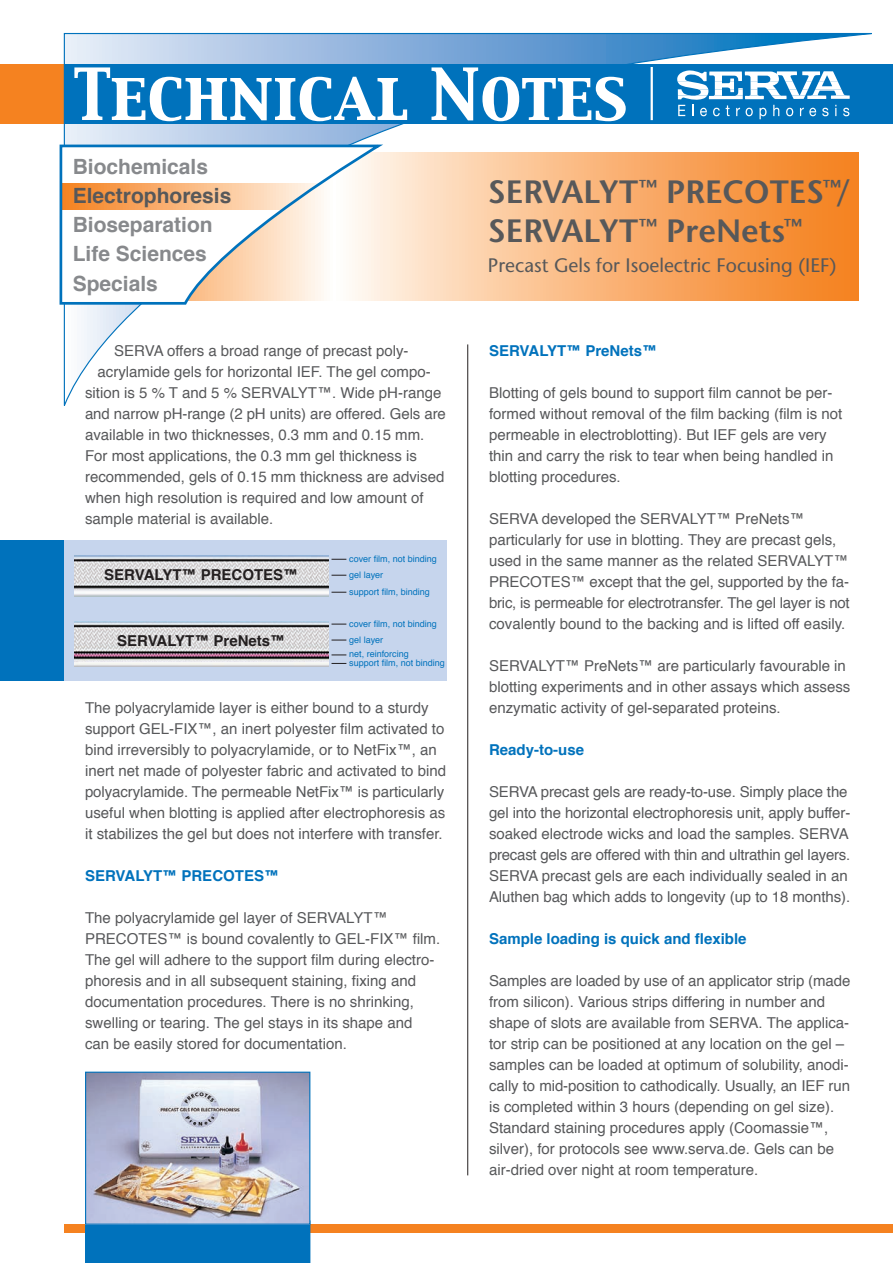
<style>
.page{position:relative;width:893px;height:1263px;background:#fff}
.page>*{position:absolute;margin:0;border:0;box-sizing:border-box;transform-origin:0 0}
.t1{font:63px "Capitals";color:#fff}
.t2{font:600 32.25px/38.7px "Stone Sans";color:#57585a}
.t3{font:700 21px/29.2px "Helvetica";color:#87898c}
.t4{font:700 21px "Helvetica";color:#57585a}
.t5{font:19.5px "Stone Sans";color:#57585a}
.t6{font:15px/21px "Helvetica";color:#57585a}
.t7{font:700 15px "Helvetica";color:#0072bc}
.t8{font:700 15px "Helvetica";color:#231f20}
.t9{font:9px/15.9px "Helvetica";color:#0072bc}
</style>
<div class="page">
<div style="left:64px;top:1225px;width:829px;height:8px;background:#f58220"></div>
<div style="left:0;top:64px;width:66px;height:59px;background:#f58220"></div>
<svg style="left:63px;top:32px;width:810px;height:114px"></svg>
<div style="left:64px;top:64px;width:829px;height:59px;background:#0072bc"></div>
<hr style="left:467px;top:344px;width:1px;height:831px;background:#231f20">
<svg style="left:381px;top:152px;width:478px;height:149px;background:#f9b276"></svg>
<svg style="left:63px;top:306px;width:77px;height:100px"></svg>
<svg style="left:59px;top:143px;width:322px;height:163px"></svg>
<svg style="left:677px;top:70px;width:173px;height:49px"></svg>
<hr style="left:651px;top:67px;width:2px;height:53px;background:#fff">
<div style="left:0;top:540px;width:446px;height:140px;background:#c6d5ed"></div>
<div style="left:0;top:540px;width:64px;height:140px;background:#0072bc"></div>
<img style="left:74px;top:555px;width:254px;height:42px">
<svg style="left:332px;top:559px;width:14px;height:1px"></svg>
<svg style="left:332px;top:575px;width:14px;height:1px"></svg>
<svg style="left:332px;top:592px;width:14px;height:1px"></svg>
<img style="left:74px;top:621px;width:254px;height:46px">
<svg style="left:332px;top:624px;width:14px;height:1px"></svg>
<svg style="left:332px;top:640px;width:14px;height:1px"></svg>
<svg style="left:332px;top:663px;width:14px;height:1px"></svg>
<svg style="left:332px;top:654px;width:14px;height:1px"></svg>
<div style="left:85px;top:1225px;width:225px;height:38px;background:#0072bc"></div>
<img style="left:87px;top:1073px;width:221px;height:150px">
<div style="left:85px;top:1071px;width:225px;height:154px;border:1px solid #0072bc"></div>
<h1 class="t1" style="left:74px;top:52px;width:555px">Technical Notes</h1>
<h3 class="t3" style="left:73px;top:153px;width:137px">Biochemicals</h3>
<h3 class="t4" style="left:73px;top:181px;width:160px">Electrophoresis</h3>
<h3 class="t3" style="left:73px;top:211px;width:142px">Bioseparation<br>Life Sciences<br>Specials</h3>
<p class="t6" style="left:114px;top:341px;width:296px">SERVA offers a broad range of precast poly-</p>
<p class="t6" style="left:98px;top:362px;width:335px">acrylamide gels for horizontal IEF. The gel compo-</p>
<p class="t6" style="left:85px;top:383px;width:358px">sition is 5 % T and 5 % SERVALYT™. Wide pH-range</p>
<p class="t6" style="left:85px;top:404px;width:362px">and narrow pH-range (2 pH units) are offered. Gels are</p>
<p class="t6" style="left:85px;top:425px;width:341px">available in two thicknesses, 0.3 mm and 0.15 mm.</p>
<p class="t6" style="left:85px;top:446px;width:333px">For most applications, the 0.3 mm gel thickness is</p>
<p class="t6" style="left:85px;top:467px;width:361px">recommended, gels of 0.15 mm thickness are advised</p>
<p class="t6" style="left:85px;top:488px;width:340px">when high resolution is required and low amount of</p>
<p class="t6" style="left:85px;top:509px;width:190px">sample material is available.</p>
<p class="t8" style="left:104px;top:564px;width:195px">SERVALYT™ PRECOTES™</p>
<p class="t8" style="left:117px;top:630px;width:170px">SERVALYT™ PreNets™</p>
<p class="t9" style="left:349px;top:552px;width:89px">cover film, not binding gel layer</p>
<p class="t9" style="left:349px;top:585px;width:82px">support film, binding</p>
<p class="t9" style="left:349px;top:616px;width:89px">cover film, not binding gel layer</p>
<p class="t9" style="left:349px;top:656px;width:97px">support film, not binding</p>
<p class="t9" style="left:349px;top:646px;width:61px">net, reinforcing</p>
<p class="t6" style="left:85px;top:698px;width:363px">The polyacrylamide layer is either bound to a sturdy support GEL-FIX™, an inert polyester film activated to bind irreversibly to polyacrylamide, or to NetFix™, an inert net made of polyester fabric and activated to bind polyacrylamide. The permeable NetFix™ is particularly useful when blotting is applied after electrophoresis as it stabilizes the gel but does not interfere with transfer.</p>
<p class="t7" style="left:85px;top:865px;width:195px">SERVALYT™ PRECOTES™</p>
<p class="t6" style="left:85px;top:908px;width:357px">The polyacrylamide gel layer of SERVALYT™ PRECOTES™ is bound covalently to GEL-FIX™ film.<br>The gel will adhere to the support film during electro&shy;phoresis and in all subsequent staining, fixing and documentation procedures. There is no shrinking, swelling or tearing. The gel stays in its shape and can be easily stored for documentation.</p>
<h2 class="t2" style="left:488px;top:173px;width:364px">SERVALYT<sup>™</sup> PRECOTES<sup>™</sup>/<br>SERVALYT<sup>™</sup> PreNets<sup>™</sup></h2>
<h3 class="t5" style="left:488px;top:253px;width:350px">Precast Gels for Isoelectric Focusing (IEF)</h3>
<p class="t7" style="left:489px;top:340px;width:170px">SERVALYT™ PreNets™</p>
<p class="t6" style="left:489px;top:383px;width:355px">Blotting of gels bound to support film cannot be per&shy;formed without removal of the film backing (film is not permeable in electroblotting). But IEF gels are very thin and carry the risk to tear when being handled in blotting procedures.</p>
<p class="t6" style="left:489px;top:509px;width:362px">SERVA developed the SERVALYT™ PreNets™ particularly for use in blotting. They are precast gels, used in the same manner as the related SERVALYT™ PRECOTES™ except that the gel, supported by the fa&shy;bric, is permeable for electrotransfer. The gel layer is not covalently bound to the backing and is lifted off easily.</p>
<p class="t6" style="left:489px;top:656px;width:363px">SERVALYT™ PreNets™ are particularly favourable in blotting experiments and in other assays which assess enzymatic activity of gel-separated proteins.</p>
<p class="t7" style="left:489px;top:739px;width:97px">Ready-to-use</p>
<p class="t6" style="left:489px;top:782px;width:363px">SERVA precast gels are ready-to-use. Simply place the gel into the horizontal electrophoresis unit, apply buffer&shy;soaked electrode wicks and load the samples. SERVA precast gels are offered with thin and ultrathin gel layers.<br>SERVA precast gels are each individually sealed in an Aluthen bag which adds to longevity (up to 18 months).</p>
<p class="t7" style="left:489px;top:928px;width:259px">Sample loading is quick and flexible</p>
<p class="t6" style="left:489px;top:971px;width:363px">Samples are loaded by use of an applicator strip (made from silicon). Various strips differing in number and shape of slots are available from SERVA. The applica&shy;tor strip can be positioned at any location on the gel – samples can be loaded at optimum of solubility, anodi&shy;cally to mid-position to cathodically. Usually, an IEF run is completed within 3 hours (depending on gel size).<br>Standard staining procedures apply (Coomassie™, silver), for protocols see www.serva.de. Gels can be air-dried over night at room temperature.</p>
</div>
